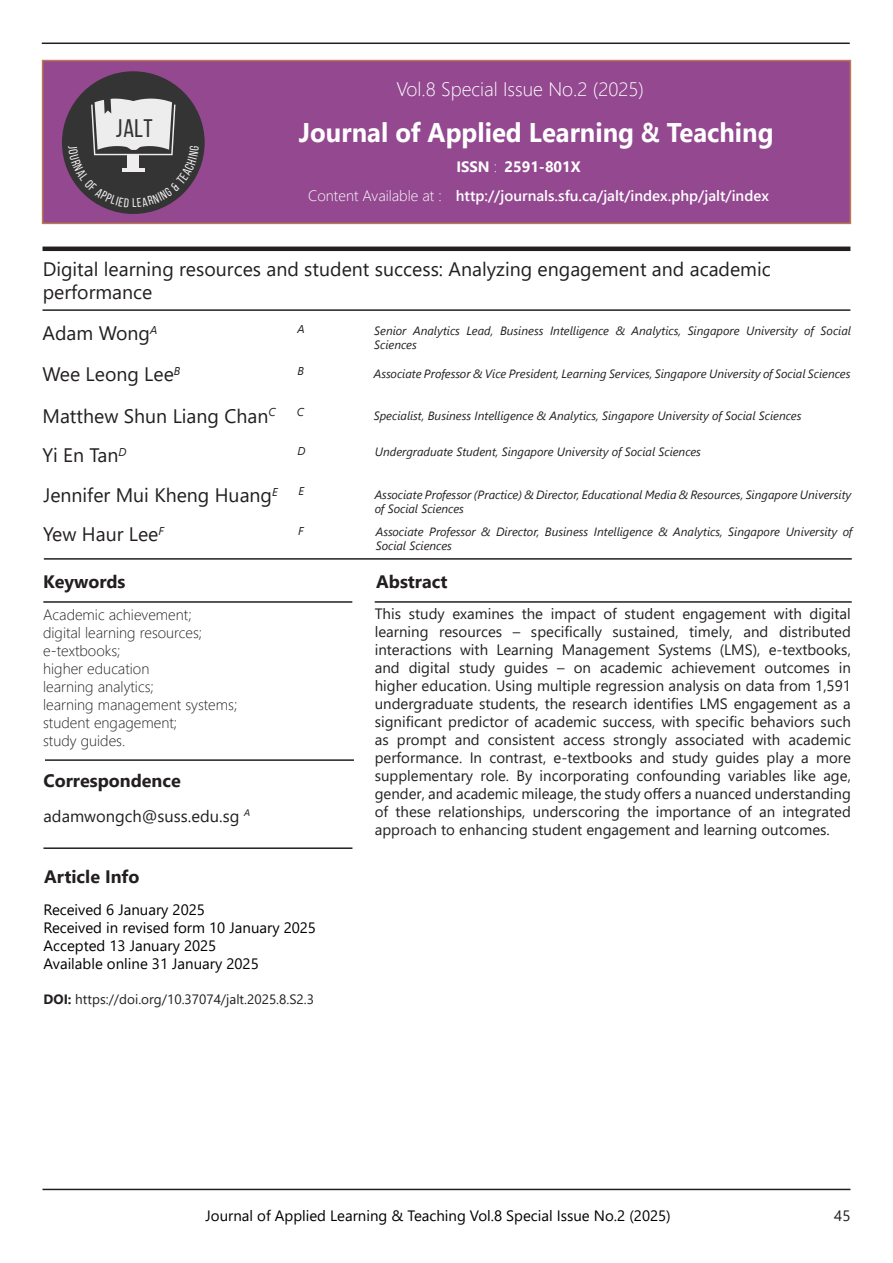
<style>
.page{position:relative;width:893px;height:1263px;background:#fff}
.page>*{position:absolute;margin:0;border:0;box-sizing:border-box;transform-origin:0 0}
.t1{font:700 27px "Segoe UI";color:#fff;scale:.95 1}
.t2{font:25.5px "Bebas Neue";color:#343434}
.t3{font:19.5px/23.4px "Segoe UI";color:#231f20}
.t4{font:300 19.5px "Segoe UI";color:#fff}
.t5{font:700 18px "Segoe UI";color:#231f20}
.t6{font:16.5px "Segoe UI";color:#231f20}
.t7{font:15px/18px "Segoe UI";color:#231f20;text-align:justify}
.t8{font:15px "Segoe UI";color:#000}
.t9{font:300 15px "Segoe UI";color:#231f20}
.t10{font:600 15px "Segoe UI";color:#fff}
.t11{font:300 15px "Segoe UI";color:#fff}
.t12{font:700 15px "Segoe UI";color:#fff}
.t13{font:13.5px "Segoe UI";color:#231f20}
.t14{font:italic 12px/14.4px "Segoe UI";color:#231f20}
.t15{font:italic 11.4px "Segoe UI";color:#231f20}
.s1{font-weight:300}
.s2{font-weight:700}
</style>
<div class="page">
<hr style="left:43px;top:1189px;width:807px;height:1px;background:#231f20">
<hr style="left:42px;top:309px;width:808px;height:2px;background:#231f20">
<hr style="left:43px;top:247px;width:807px;height:4px;background:#231f20">
<hr style="left:44px;top:558px;width:808px;height:2px;background:#231f20">
<hr style="left:43px;top:601px;width:309px;height:2px;background:#231f20">
<hr style="left:375px;top:601px;width:477px;height:2px;background:#231f20">
<hr style="left:43px;top:847px;width:309px;height:2px;background:#231f20">
<hr style="left:42px;top:43px;width:808px;height:1px;background:#231f20">
<div style="left:42px;top:60px;width:809px;height:164px;background:#934890;border:2px solid #ba7a51"></div>
<div style="left:62px;top:71px;width:143px;height:143px;background:#343434;border-radius:50%"></div>
<hr style="left:45px;top:759px;width:309px;height:2px;background:#231f20">
<svg style="left:68px;top:97px;width:131px;height:110px"></svg>
<p class="t2" style="left:116px;top:115px;width:38px">JALT</p>
<p class="t4" style="left:397px;top:71px;width:249px">Vol.8 Special Issue No.2 (2025)</p>
<p class="t1" style="left:299px;top:107px;width:501px">Journal of Applied Learning &amp; Teaching</p>
<p class="t11" style="left:308px;top:182px;width:135px">Content Available at :</p>
<p class="t12" style="left:456px;top:153px;width:42px">ISSN <span class="s1">:</span></p>
<p class="t12" style="left:504px;top:153px;width:78px">2591-801X</p>
<p class="t10" style="left:456px;top:182px;width:315px">http://journals.sfu.ca/jalt/index.php/jalt/index</p>
<p class="t3" style="left:43px;top:255px;width:730px">Digital learning resources and student success: Analyzing engagement and academic performance</p>
<p class="t3" style="left:43px;top:320px;width:116px">Adam Wong<sup>A</sup></p>
<p class="t15" style="left:298px;top:318px;width:9px">A</p>
<p class="t14" style="left:374px;top:321px;width:478px">Senior Analytics Lead, Business Intelligence &amp; Analytics, Singapore University of Social<br>Sciences</p>
<p class="t3" style="left:42px;top:361px;width:139px">Wee Leong Lee<sup>B</sup></p>
<p class="t15" style="left:298px;top:360px;width:8px">B</p>
<p class="t14" style="left:374px;top:365px;width:478px">Associate Professor &amp; Vice President, Learning Services, Singapore University of Social Sciences</p>
<p class="t3" style="left:43px;top:402px;width:235px">Matthew Shun Liang Chan<sup>C</sup></p>
<p class="t15" style="left:297px;top:401px;width:9px">C</p>
<p class="t14" style="left:374px;top:406px;width:429px">Specialist, Business Intelligence &amp; Analytics, Singapore University of Social Sciences</p>
<p class="t3" style="left:42px;top:442px;width:86px">Yi En Tan<sup>D</sup></p>
<p class="t15" style="left:297px;top:441px;width:10px">D</p>
<p class="t14" style="left:375px;top:443px;width:328px">Undergraduate Student, Singapore University of Social Sciences</p>
<p class="t3" style="left:43px;top:482px;width:236px">Jennifer Mui Kheng Huang<sup>E</sup></p>
<p class="t15" style="left:298px;top:480px;width:7px">E</p>
<p class="t14" style="left:375px;top:485px;width:478px">Associate Professor (Practice) &amp; Director, Educational Media &amp; Resources, Singapore University of Social Sciences</p>
<p class="t3" style="left:43px;top:521px;width:122px">Yew Haur Lee<sup>F</sup></p>
<p class="t15" style="left:298px;top:520px;width:7px">F</p>
<p class="t14" style="left:376px;top:522px;width:478px">Associate Professor &amp; Director, Business Intelligence &amp; Analytics, Singapore University of<br>Social Sciences</p>
<p class="t5" style="left:43px;top:565px;width:84px">Keywords</p>
<p class="t5" style="left:376px;top:565px;width:73px">Abstract</p>
<p class="t9" style="left:43px;top:600px;width:150px">Academic achievement;</p>
<p class="t9" style="left:43px;top:618px;width:161px">digital learning resources;</p>
<p class="t9" style="left:43px;top:636px;width:79px">e-textbooks;</p>
<p class="t9" style="left:43px;top:654px;width:108px">higher education</p>
<p class="t9" style="left:43px;top:672px;width:112px">learning analytics;</p>
<p class="t9" style="left:43px;top:690px;width:196px">learning management systems;</p>
<p class="t9" style="left:43px;top:708px;width:135px">student engagement;</p>
<p class="t9" style="left:43px;top:726px;width:84px">study guides.</p>
<p class="t7" style="left:375px;top:603px;width:478px">This study examines the impact of student engagement with digital learning resources – specifically sustained, timely, and distributed interactions with Learning Management Systems (LMS), e-textbooks, and digital study guides – on academic achievement outcomes in higher education. Using multiple regression analysis on data from 1,591 undergraduate students, the research identifies LMS engagement as a significant predictor of academic success, with specific behaviors such as prompt and consistent access strongly associated with academic performance. In contrast, e-textbooks and study guides play a more supplementary role. By incorporating confounding variables like age, gender, and academic mileage, the study offers a nuanced understanding of these relationships, underscoring the importance of an integrated approach to enhancing student engagement and learning outcomes.</p>
<p class="t5" style="left:44px;top:764px;width:139px">Correspondence</p>
<p class="t6" style="left:44px;top:800px;width:208px">adamwongch@suss.edu.sg <sup>A</sup></p>
<p class="t5" style="left:44px;top:860px;width:97px">Article Info</p>
<p class="t8" style="left:43px;top:896px;width:163px">Received 6 January 2025</p>
<p class="t8" style="left:43px;top:914px;width:274px">Received in revised form 10 January 2025</p>
<p class="t8" style="left:43px;top:932px;width:174px">Accepted 13 January 2025</p>
<p class="t8" style="left:43px;top:950px;width:217px">Available online 31 January 2025</p>
<p class="t13" style="left:43px;top:986px;width:272px"><span class="s2">DOI:</span> https://doi.org/10.37074/jalt.2025.8.S2.3</p>
<p class="t8" style="left:206px;top:1201px;width:467px">Journal of Applied Learning &amp; Teaching Vol.8 Special Issue No.2 (2025)</p>
<p class="t7" style="left:834px;top:1205px;width:18px">45</p>
</div>
